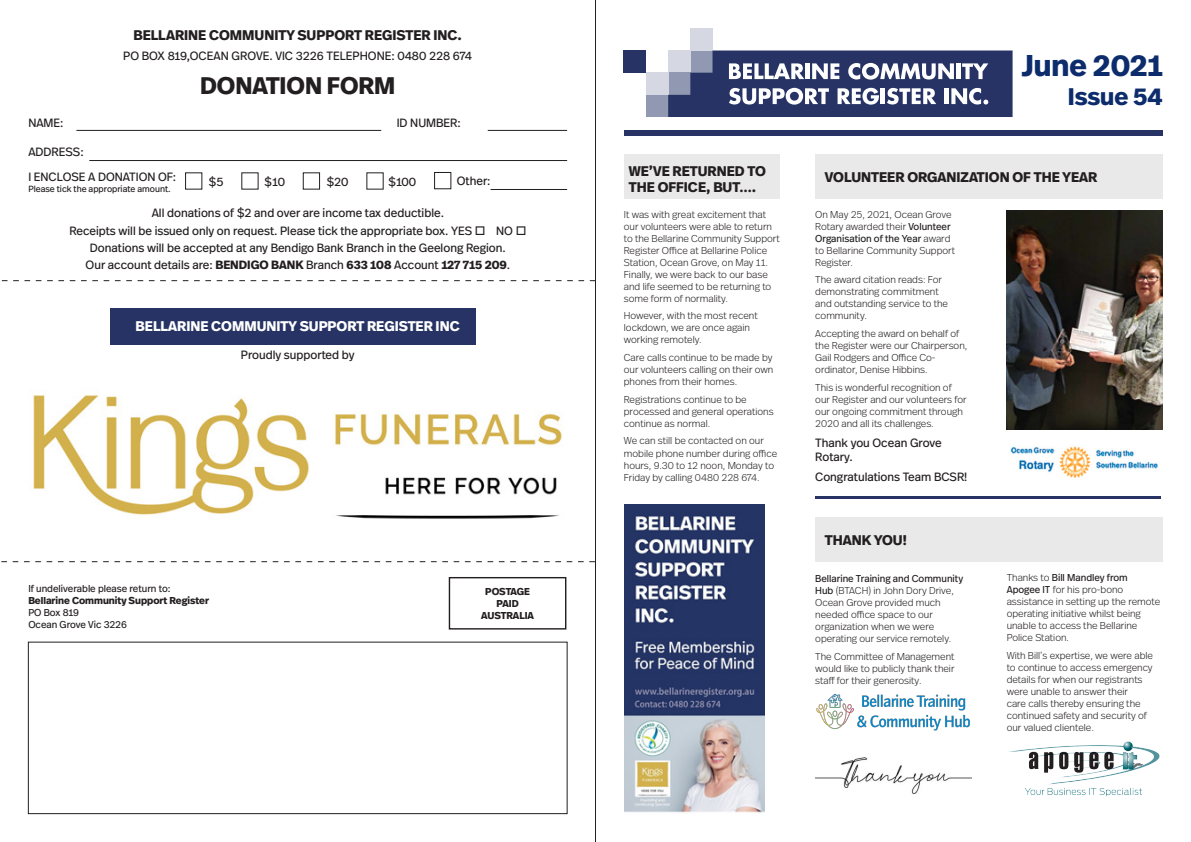
<style>
.page{position:relative;width:1191px;height:842px;background:#fff}
.page>*{position:absolute;margin:0;border:0;box-sizing:border-box;transform-origin:0 0}
.t1{font:700 30px "Real Head Pro";color:#0d2c6c}
.t2{font:700 24px "Real Head Pro";color:#231f20}
.t3{font:700 24px "Real Head Pro";color:#0d2c6c}
.t4{font:700 14px/16.8px "Real Head Pro";color:#231f20}
.t5{font:700 14px "Real Head Pro";color:#fff}
.t6{font:12px/14.4px "Real Head Pro";color:#231f20}
.t7{font:300 10px/12px "Real Head Pro";color:#231f20}
.t8{font:10px "Real Head Pro";color:#231f20}
.t9{font:700 10px "Real Head Pro";color:#231f20}
.t10{font:9px "Real Head Pro";color:#231f20}
.s1{font-weight:700}
.s2{font-weight:400}
</style>
<div class="page">
<hr style="left:595px;top:0;width:1px;height:842px;background:#231f20">
<div style="left:690px;top:28px;width:22px;height:23px;background:#d5d8e3"></div>
<div style="left:624px;top:51px;width:22px;height:22px;background:#263364"></div>
<div style="left:646px;top:95px;width:22px;height:22px;background:#9099b1"></div>
<div style="left:646px;top:73px;width:22px;height:22px;background:#d5d8e3"></div>
<svg style="left:668px;top:51px;width:344px;height:66px"></svg>
<div style="left:624px;top:130px;width:538px;height:6px;background:#263364"></div>
<img style="left:1006px;top:210px;width:156px;height:219px">
<svg style="left:1px;top:561px;width:594px;height:1px"></svg>
<svg style="left:1px;top:280px;width:594px;height:1px"></svg>
<div style="left:449px;top:577px;width:117px;height:52px;border:1px solid #231f20"></div>
<div style="left:28px;top:642px;width:539px;height:172px;border:1px solid #231f20"></div>
<hr style="left:815px;top:496px;width:346px;height:3px;background:#263364">
<img style="left:1010px;top:446px;width:148px;height:32px">
<div style="left:303px;top:172px;width:17px;height:17px;border:1px solid #231f20"></div>
<hr style="left:490px;top:189px;width:77px;height:1px;background:#231f20">
<div style="left:434px;top:172px;width:17px;height:17px;border:1px solid #231f20"></div>
<hr style="left:76px;top:130px;width:305px;height:1px;background:#231f20">
<hr style="left:488px;top:130px;width:79px;height:1px;background:#231f20">
<hr style="left:89px;top:160px;width:478px;height:1px;background:#231f20">
<div style="left:111px;top:308px;width:365px;height:37px;background:#263364"></div>
<img style="left:30px;top:394px;width:532px;height:125px">
<img style="left:1009px;top:741px;width:151px;height:55px">
<img style="left:816px;top:693px;width:154px;height:38px">
<div style="left:815px;top:517px;width:347px;height:45px;background:#e9e9e9"></div>
<div style="left:815px;top:154px;width:347px;height:45px;background:#e9e9e9"></div>
<div style="left:624px;top:154px;width:156px;height:45px;background:#e9e9e9"></div>
<img style="left:624px;top:504px;width:140px;height:309px">
<img style="left:815px;top:757px;width:156px;height:37px">
<p class="t4" style="left:133px;top:26px;width:330px">BELLARINE COMMUNITY SUPPORT REGISTER INC.</p>
<p class="t6" style="left:123px;top:48px;width:350px">PO BOX 819,OCEAN GROVE. VIC 3226 TELEPHONE: 0480 228 674</p>
<p class="t2" style="left:200px;top:68px;width:197px">DONATION FORM</p>
<p class="t6" style="left:28px;top:115px;width:37px">NAME:</p>
<p class="t6" style="left:397px;top:115px;width:66px">ID NUMBER:</p>
<p class="t6" style="left:28px;top:144px;width:57px">ADDRESS:</p>
<p class="t6" style="left:28px;top:169px;width:149px">I ENCLOSE A DONATION OF:</p>
<p class="t10" style="left:28px;top:182px;width:144px">Please tick the appropriate amount.</p>
<p class="t6" style="left:152px;top:206px;width:294px">All donations of $2 and over are income tax deductible.</p>
<p class="t6" style="left:69px;top:223px;width:458px">Receipts will be issued only on request. Please tick the appropriate box. YES □ NO □</p>
<p class="t6" style="left:90px;top:240px;width:417px">Donations will be accepted at any Bendigo Bank Branch in the Geelong Region.</p>
<p class="t6" style="left:86px;top:257px;width:426px">Our account details are: <span class="s1">BENDIGO BANK</span> Branch <span class="s1">633 108</span> Account <span class="s1">127 715 209</span>.</p>
<p class="t6" style="left:209px;top:174px;width:16px">$5</p>
<p class="t6" style="left:264px;top:174px;width:22px">$10</p>
<p class="t6" style="left:326px;top:174px;width:24px">$20</p>
<p class="t6" style="left:388px;top:174px;width:30px">$100</p>
<p class="t6" style="left:457px;top:174px;width:35px">Other:</p>
<p class="t5" style="left:136px;top:316px;width:326px">BELLARINE COMMUNITY SUPPORT REGISTER INC</p>
<p class="t6" style="left:241px;top:347px;width:115px">Proudly supported by</p>
<p class="t8" style="left:28px;top:582px;width:144px">If undeliverable please return to:</p>
<p class="t9" style="left:28px;top:593px;width:182px">Bellarine Community Support Register</p>
<p class="t8" style="left:28px;top:606px;width:52px">PO Box 819</p>
<p class="t8" style="left:28px;top:618px;width:100px">Ocean Grove Vic 3226</p>
<p class="t9" style="left:485px;top:584px;width:46px">POSTAGE</p>
<p class="t9" style="left:496px;top:596px;width:24px">PAID</p>
<p class="t9" style="left:481px;top:608px;width:54px">AUSTRALIA</p>
<p class="t4" style="left:629px;top:162px;width:139px">WE’VE RETURNED TO<br>THE OFFICE, BUT….</p>
<p class="t7" style="left:624px;top:208px;width:157px">It was with great excitement that our volunteers were able to return to the Bellarine Community Support<br>Register Office at Bellarine Police<br>Station, Ocean Grove, on May 11.<br>Finally, we were back to our base and life seemed to be returning to some form of normality.</p>
<p class="t7" style="left:624px;top:309px;width:135px">However, with the most recent lockdown, we are once again working remotely.</p>
<p class="t7" style="left:624px;top:351px;width:151px;text-align:justify">Care calls continue to be made by our volunteers calling on their own phones from their homes.</p>
<p class="t7" style="left:624px;top:393px;width:151px">Registrations continue to be processed and general operations continue as normal.</p>
<p class="t7" style="left:624px;top:434px;width:155px">We can still be contacted on our mobile phone number during office hours, 9.30 to 12 noon, Monday to<br>Friday by calling 0480 228 674.</p>
<p class="t1" style="left:1021px;top:44px;width:142px">June 2021</p>
<p class="t3" style="left:1067px;top:79px;width:96px">Issue 54</p>
<p class="t4" style="left:825px;top:168px;width:274px">VOLUNTEER ORGANIZATION OF THE YEAR</p>
<p class="t7" style="left:815px;top:208px;width:141px">On May 25, 2021, Ocean Grove<br>Rotary awarded their <span class="s2">Volunteer<br>Organisation of the Year</span> award to Bellarine Community Support<br>Register.</p>
<p class="t7" style="left:815px;top:273px;width:134px">The award citation reads: For demonstrating commitment and outstanding service to the community.</p>
<p class="t7" style="left:815px;top:327px;width:154px">Accepting the award on behalf of the Register were our Chairperson,<br>Gail Rodgers and Office Co&shy;ordinator, Denise Hibbins.</p>
<p class="t7" style="left:815px;top:381px;width:153px">This is wonderful recognition of our Register and our volunteers for our ongoing commitment through<br>2020 and all its challenges.</p>
<p class="t6" style="left:815px;top:435px;width:128px">Thank you Ocean Grove<br>Rotary.</p>
<p class="t6" style="left:815px;top:470px;width:154px">Congratulations Team BCSR!</p>
<p class="t4" style="left:825px;top:532px;width:83px">THANK YOU!</p>
<p class="t7" style="left:815px;top:572px;width:149px"><span class="s2">Bellarine Training and Community<br>Hub</span> (BTACH) in John Dory Drive,<br>Ocean Grove provided much needed office space to our organization when we were operating our service remotely.</p>
<p class="t7" style="left:815px;top:650px;width:141px;text-align:justify">The Committee of Management would like to publicly thank their staff for their generosity.</p>
<p class="t7" style="left:1006px;top:571px;width:155px">Thanks to <span class="s2">Bill Mandley from<br>Apogee IT</span> for his pro-bono assistance in setting up the remote operating initiative whilst being unable to access the Bellarine<br>Police Station.</p>
<p class="t7" style="left:1006px;top:649px;width:148px">With Bill’s expertise, we were able to continue to access emergency details for when our registrants were unable to answer their<br>care calls thereby ensuring the continued safety and security of our valued clientele.</p>
</div>
